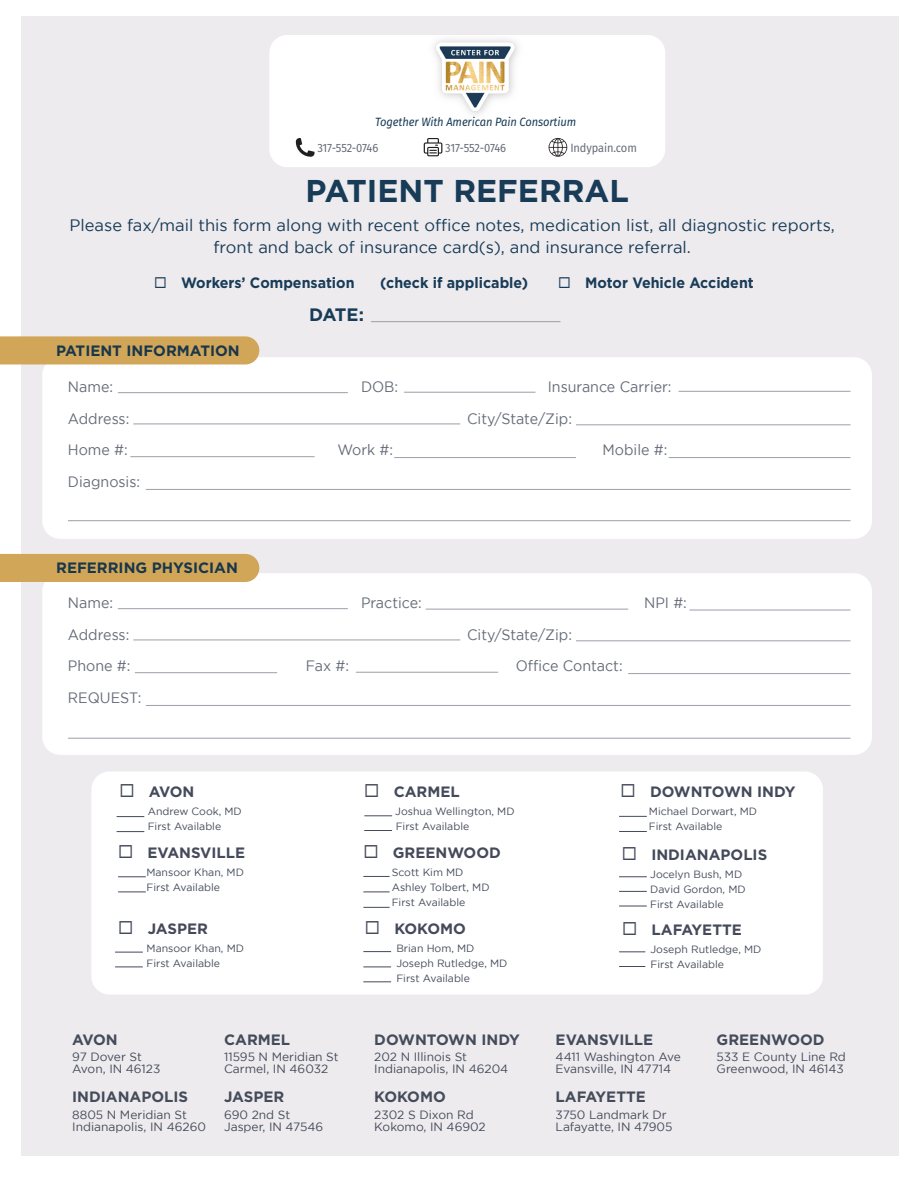
<style>
.page{position:relative;width:918px;height:1188px;background:#fff}
.page>*{position:absolute;margin:0;border:0;box-sizing:border-box;transform-origin:0 0}
.t1{font:700 31.5px "Gotham";color:#183b57}
.t2{font:700 18px "Gotham";color:#183b57}
.t3{font:16.5px/21.6px "Gotham";color:#183b57;text-align:center}
.t4{font:15px "Gotham";color:#656c78;scale:.95 1}
.t5{font:700 15px "Gotham";color:#444a5a}
.t6{font:700 15px "Gotham";color:#444b5a}
.t7{font:700 15px "Gotham";color:#183b57;scale:.95 1}
.t8{font:700 15px "Gotham";color:#19374b}
.t9{font:12px "Gotham";color:#444b5a}
.t10{font:12px "Fira Sans";letter-spacing:-.015em;color:#656c78;scale:.93 1}
.t11{font:italic 12px "Fira Sans";letter-spacing:-.01em;color:#183b57;scale:.93 1}
.t12{font:10.5px "Gotham";color:#444a5a}
</style>
<div class="page">
<div style="left:21px;top:16px;width:878px;height:1140px;background:#edebee"></div>
<div style="left:91px;top:772px;width:732px;height:223px;background:#fff;border-radius:18px"></div>
<div style="left:269px;top:35px;width:396px;height:132px;background:#fff;border-radius:18px"></div>
<img style="left:434px;top:39px;width:84px;height:76px">
<svg style="left:549px;top:138px;width:18px;height:19px"></svg>
<svg style="left:424px;top:138px;width:18px;height:18px"></svg>
<svg style="left:296px;top:138px;width:19px;height:19px"></svg>
<div style="left:42px;top:357px;width:830px;height:182px;background:#fff;border-radius:18px"></div>
<hr style="left:371px;top:321px;width:190px;height:1px;background:#9d9fa9">
<div style="left:0;top:336px;width:259px;height:28px;background:#d1a659"></div>
<hr style="left:118px;top:392px;width:230px;height:1px;background:#9d9fa9">
<hr style="left:404px;top:392px;width:131px;height:1px;background:#9d9fa9">
<hr style="left:679px;top:391px;width:171px;height:1px;background:#9d9fa9">
<hr style="left:133px;top:423px;width:327px;height:1px;background:#9d9fa9">
<hr style="left:576px;top:424px;width:274px;height:1px;background:#9d9fa9">
<hr style="left:130px;top:456px;width:185px;height:1px;background:#9d9fa9">
<hr style="left:394px;top:457px;width:182px;height:1px;background:#9d9fa9">
<hr style="left:669px;top:457px;width:181px;height:1px;background:#9d9fa9">
<hr style="left:146px;top:489px;width:704px;height:1px;background:#9d9fa9">
<hr style="left:68px;top:520px;width:783px;height:1px;background:#9d9fa9">
<div style="left:42px;top:573px;width:830px;height:182px;background:#fff;border-radius:18px"></div>
<div style="left:0;top:554px;width:259px;height:28px;background:#d1a659"></div>
<hr style="left:118px;top:608px;width:230px;height:1px;background:#9d9fa9">
<hr style="left:426px;top:609px;width:202px;height:1px;background:#9d9fa9">
<hr style="left:689px;top:610px;width:162px;height:1px;background:#9d9fa9">
<hr style="left:133px;top:639px;width:327px;height:1px;background:#9d9fa9">
<hr style="left:576px;top:640px;width:274px;height:1px;background:#9d9fa9">
<hr style="left:135px;top:672px;width:142px;height:1px;background:#9d9fa9">
<hr style="left:628px;top:673px;width:222px;height:1px;background:#9d9fa9">
<hr style="left:146px;top:705px;width:704px;height:1px;background:#9d9fa9">
<hr style="left:68px;top:738px;width:783px;height:1px;background:#9d9fa9">
<hr style="left:356px;top:672px;width:142px;height:1px;background:#9d9fa9">
<svg style="left:117px;top:816px;width:27px;height:1px"></svg>
<svg style="left:117px;top:831px;width:27px;height:1px"></svg>
<svg style="left:619px;top:876px;width:28px;height:1px"></svg>
<svg style="left:619px;top:891px;width:28px;height:1px"></svg>
<svg style="left:619px;top:906px;width:28px;height:1px"></svg>
<svg style="left:115px;top:952px;width:28px;height:1px"></svg>
<svg style="left:115px;top:966px;width:28px;height:1px"></svg>
<svg style="left:364px;top:815px;width:28px;height:1px"></svg>
<svg style="left:364px;top:830px;width:28px;height:1px"></svg>
<svg style="left:118px;top:876px;width:28px;height:1px"></svg>
<svg style="left:118px;top:891px;width:28px;height:1px"></svg>
<svg style="left:363px;top:876px;width:27px;height:1px"></svg>
<svg style="left:363px;top:891px;width:27px;height:1px"></svg>
<svg style="left:363px;top:907px;width:27px;height:1px"></svg>
<svg style="left:363px;top:951px;width:28px;height:1px"></svg>
<svg style="left:363px;top:966px;width:28px;height:1px"></svg>
<svg style="left:363px;top:981px;width:28px;height:1px"></svg>
<svg style="left:619px;top:966px;width:26px;height:1px"></svg>
<svg style="left:619px;top:951px;width:26px;height:1px"></svg>
<svg style="left:619px;top:816px;width:28px;height:1px"></svg>
<svg style="left:619px;top:831px;width:28px;height:1px"></svg>
<p class="t11" style="left:375px;top:112px;width:218px">Together With American Pain Consortium</p>
<p class="t10" style="left:317px;top:139px;width:67px">317-552-0746</p>
<p class="t10" style="left:445px;top:139px;width:67px">317-552-0746</p>
<p class="t10" style="left:570px;top:139px;width:73px">Indypain.com</p>
<p class="t1" style="left:306px;top:173px;width:325px">PATIENT REFERRAL</p>
<p class="t3" style="left:70px;top:214px;width:767px">Please fax/mail this form along with recent office notes, medication list, all diagnostic reports, front and back of insurance card(s), and insurance referral.</p>
<p class="t7" style="left:154px;top:274px;width:212px">◻ Workers’ Compensation</p>
<p class="t7" style="left:380px;top:274px;width:157px">(check if applicable)</p>
<p class="t7" style="left:558px;top:274px;width:207px">◻ Motor Vehicle Accident</p>
<p class="t2" style="left:309px;top:304px;width:56px">DATE:</p>
<p class="t8" style="left:56px;top:342px;width:185px">PATIENT INFORMATION</p>
<p class="t4" style="left:68px;top:379px;width:49px">Name:</p>
<p class="t4" style="left:361px;top:379px;width:41px">DOB:</p>
<p class="t4" style="left:548px;top:379px;width:132px">Insurance Carrier:</p>
<p class="t4" style="left:68px;top:410px;width:66px">Address:</p>
<p class="t4" style="left:467px;top:410px;width:112px">City/State/Zip:</p>
<p class="t4" style="left:68px;top:442px;width:65px">Home #:</p>
<p class="t4" style="left:337px;top:442px;width:60px">Work #:</p>
<p class="t4" style="left:603px;top:442px;width:70px">Mobile #:</p>
<p class="t4" style="left:68px;top:473px;width:77px">Diagnosis:</p>
<p class="t8" style="left:56px;top:559px;width:183px">REFERRING PHYSICIAN</p>
<p class="t4" style="left:68px;top:595px;width:49px">Name:</p>
<p class="t4" style="left:361px;top:595px;width:66px">Practice:</p>
<p class="t4" style="left:644px;top:595px;width:47px">NPI #:</p>
<p class="t4" style="left:68px;top:626px;width:66px">Address:</p>
<p class="t4" style="left:467px;top:626px;width:112px">City/State/Zip:</p>
<p class="t4" style="left:68px;top:658px;width:67px">Phone #:</p>
<p class="t4" style="left:306px;top:658px;width:47px">Fax #:</p>
<p class="t4" style="left:516px;top:658px;width:114px">Office Contact:</p>
<p class="t4" style="left:68px;top:689px;width:79px">REQUEST:</p>
<p class="t5" style="left:119px;top:783px;width:77px">◻ AVON</p>
<p class="t12" style="left:148px;top:806px;width:96px">Andrew Cook, MD</p>
<p class="t12" style="left:148px;top:821px;width:75px">First Available</p>
<p class="t5" style="left:118px;top:844px;width:129px">◻ EVANSVILLE</p>
<p class="t12" style="left:146px;top:867px;width:99px">Mansoor Khan, MD</p>
<p class="t12" style="left:146px;top:882px;width:75px">First Available</p>
<p class="t5" style="left:118px;top:920px;width:91px">◻ JASPER</p>
<p class="t12" style="left:147px;top:942px;width:99px">Mansoor Khan, MD</p>
<p class="t12" style="left:147px;top:957px;width:75px">First Available</p>
<p class="t6" style="left:72px;top:1031px;width:47px">AVON</p>
<p class="t9" style="left:72px;top:1050px;width:71px">97 Dover St</p>
<p class="t9" style="left:72px;top:1062px;width:90px">Avon, IN 46123</p>
<p class="t6" style="left:72px;top:1088px;width:117px">INDIANAPOLIS</p>
<p class="t9" style="left:72px;top:1108px;width:116px">8805 N Meridian St</p>
<p class="t9" style="left:72px;top:1120px;width:135px">Indianapolis, IN 46260</p>
<p class="t6" style="left:224px;top:1031px;width:68px">CARMEL</p>
<p class="t9" style="left:224px;top:1050px;width:116px">11595 N Meridian St</p>
<p class="t9" style="left:224px;top:1062px;width:106px">Carmel, IN 46032</p>
<p class="t6" style="left:224px;top:1088px;width:62px">JASPER</p>
<p class="t9" style="left:224px;top:1108px;width:68px">690 2nd St</p>
<p class="t9" style="left:224px;top:1120px;width:101px">Jasper, IN 47546</p>
<p class="t5" style="left:364px;top:783px;width:97px">◻ CARMEL</p>
<p class="t12" style="left:395px;top:806px;width:121px">Joshua Wellington, MD</p>
<p class="t12" style="left:396px;top:821px;width:75px">First Available</p>
<p class="t5" style="left:363px;top:844px;width:139px">◻ GREENWOOD</p>
<p class="t12" style="left:392px;top:867px;width:73px">Scott Kim MD</p>
<p class="t12" style="left:392px;top:882px;width:99px">Ashley Tolbert, MD</p>
<p class="t12" style="left:392px;top:897px;width:75px">First Available</p>
<p class="t5" style="left:365px;top:920px;width:103px">◻ KOKOMO</p>
<p class="t12" style="left:396px;top:942px;width:80px">Brian Hom, MD</p>
<p class="t12" style="left:396px;top:957px;width:113px">Joseph Rutledge, MD</p>
<p class="t12" style="left:396px;top:972px;width:75px">First Available</p>
<p class="t6" style="left:374px;top:1031px;width:147px">DOWNTOWN INDY</p>
<p class="t9" style="left:374px;top:1050px;width:94px">202 N Illinois St</p>
<p class="t9" style="left:374px;top:1062px;width:136px">Indianapolis, IN 46204</p>
<p class="t6" style="left:374px;top:1088px;width:73px">KOKOMO</p>
<p class="t9" style="left:374px;top:1108px;width:101px">2302 S Dixon Rd</p>
<p class="t9" style="left:374px;top:1120px;width:113px">Kokomo, IN 46902</p>
<p class="t5" style="left:621px;top:783px;width:177px">◻ DOWNTOWN INDY</p>
<p class="t12" style="left:649px;top:806px;width:110px">Michael Dorwart, MD</p>
<p class="t12" style="left:649px;top:821px;width:75px">First Available</p>
<p class="t5" style="left:622px;top:846px;width:147px">◻ INDIANAPOLIS</p>
<p class="t12" style="left:650px;top:868px;width:94px">Jocelyn Bush, MD</p>
<p class="t12" style="left:650px;top:883px;width:97px">David Gordon, MD</p>
<p class="t12" style="left:650px;top:898px;width:75px">First Available</p>
<p class="t5" style="left:622px;top:921px;width:121px">◻ LAFAYETTE</p>
<p class="t12" style="left:650px;top:944px;width:113px">Joseph Rutledge, MD</p>
<p class="t12" style="left:650px;top:959px;width:75px">First Available</p>
<p class="t6" style="left:556px;top:1031px;width:99px">EVANSVILLE</p>
<p class="t9" style="left:556px;top:1050px;width:127px">4411 Washington Ave</p>
<p class="t9" style="left:556px;top:1062px;width:117px">Evansville, IN 47714</p>
<p class="t6" style="left:556px;top:1088px;width:92px">LAFAYETTE</p>
<p class="t9" style="left:556px;top:1108px;width:113px">3750 Landmark Dr</p>
<p class="t9" style="left:556px;top:1120px;width:118px">Lafayatte, IN 47905</p>
<p class="t6" style="left:717px;top:1031px;width:110px">GREENWOOD</p>
<p class="t9" style="left:717px;top:1050px;width:131px">533 E County Line Rd</p>
<p class="t9" style="left:717px;top:1062px;width:129px">Greenwood, IN 46143</p>
</div>
